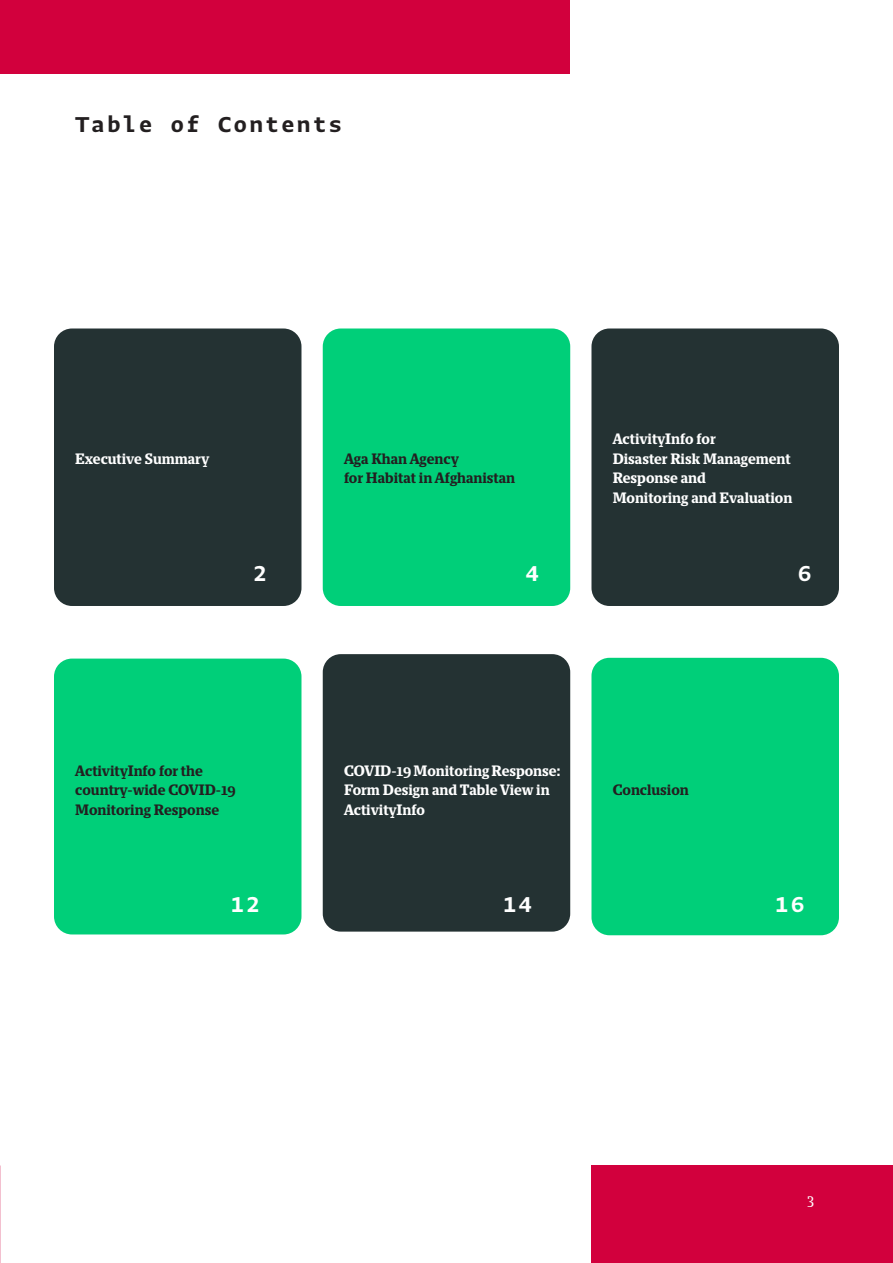
<style>
.page{position:relative;width:893px;height:1263px;background:#fff}
.page>*{position:absolute;margin:0;border:0;box-sizing:border-box;transform-origin:0 0}
.Long_title{font:25.5px "Greta Mono Std Bld";color:#231f20}
.Quote_or_important_f{font:25.5px "Greta Mono Std Bld";color:#fff}
.Long_title-2{font:700 13.5px/19.5px "Tribunal Std";color:#fff}
.Long_title-3{font:700 13.5px "Tribunal Std";color:#231f20}
.Quote_or_important_f-2{font:700 13.5px "Tribunal Std";color:#fff}
.t1{font:13.5px "Tribunal Std";color:#fff}
</style>
<div class="page">
<div style="left:54px;top:659px;width:247px;height:275px;background:#00cf79;border-radius:18px"></div>
<div style="left:0;top:0;width:570px;height:74px;background:#d2003d"></div>
<div style="left:54px;top:328px;width:247px;height:278px;background:#243233;border-radius:18px"></div>
<div style="left:323px;top:328px;width:247px;height:278px;background:#00cf79;border-radius:18px"></div>
<div style="left:591px;top:328px;width:248px;height:278px;background:#243233;border-radius:18px"></div>
<div style="left:323px;top:654px;width:247px;height:278px;background:#243233;border-radius:18px"></div>
<div style="left:591px;top:658px;width:248px;height:277px;background:#00cf79;border-radius:18px"></div>
<div style="left:591px;top:1166px;width:302px;height:97px;background:#d2003d"></div>
<p class="Long_title" style="left:75px;top:110px;width:270px">Table of Contents</p>
<p class="Quote_or_important_f-2" style="left:75px;top:449px;width:136px">Executive Summary</p>
<p class="Long_title-3" style="left:344px;top:449px;width:117px">Aga Khan Agency</p>
<p class="Long_title-3" style="left:344px;top:469px;width:173px">for Habitat in Afghanistan</p>
<p class="Long_title-2" style="left:613px;top:429px;width:104px">ActivityInfo for</p>
<p class="Long_title-2" style="left:613px;top:449px;width:179px">Disaster Risk Management</p>
<p class="Long_title-2" style="left:613px;top:468px;width:95px">Response and</p>
<p class="Long_title-2" style="left:613px;top:488px;width:181px">Monitoring and Evaluation</p>
<p class="Quote_or_important_f" style="left:252px;top:559px;width:17px">2</p>
<p class="Quote_or_important_f" style="left:524px;top:559px;width:17px">4</p>
<p class="Quote_or_important_f" style="left:797px;top:559px;width:17px">6</p>
<p class="Long_title-3" style="left:75px;top:761px;width:129px">ActivityInfo for the</p>
<p class="Long_title-3" style="left:75px;top:781px;width:162px">country-wide COVID-19</p>
<p class="Long_title-3" style="left:75px;top:800px;width:145px">Monitoring Response</p>
<p class="Long_title-2" style="left:344px;top:761px;width:218px">COVID-19 Monitoring Response:<br>Form Design and Table View in</p>
<p class="Long_title-2" style="left:344px;top:800px;width:82px">ActivityInfo</p>
<p class="Long_title-3" style="left:613px;top:781px;width:78px">Conclusion</p>
<p class="Quote_or_important_f" style="left:229px;top:890px;width:33px">12</p>
<p class="Quote_or_important_f" style="left:502px;top:890px;width:33px">14</p>
<p class="Quote_or_important_f" style="left:774px;top:890px;width:33px">16</p>
<p class="t1" style="left:807px;top:1190px;width:9px">3</p>
</div>
